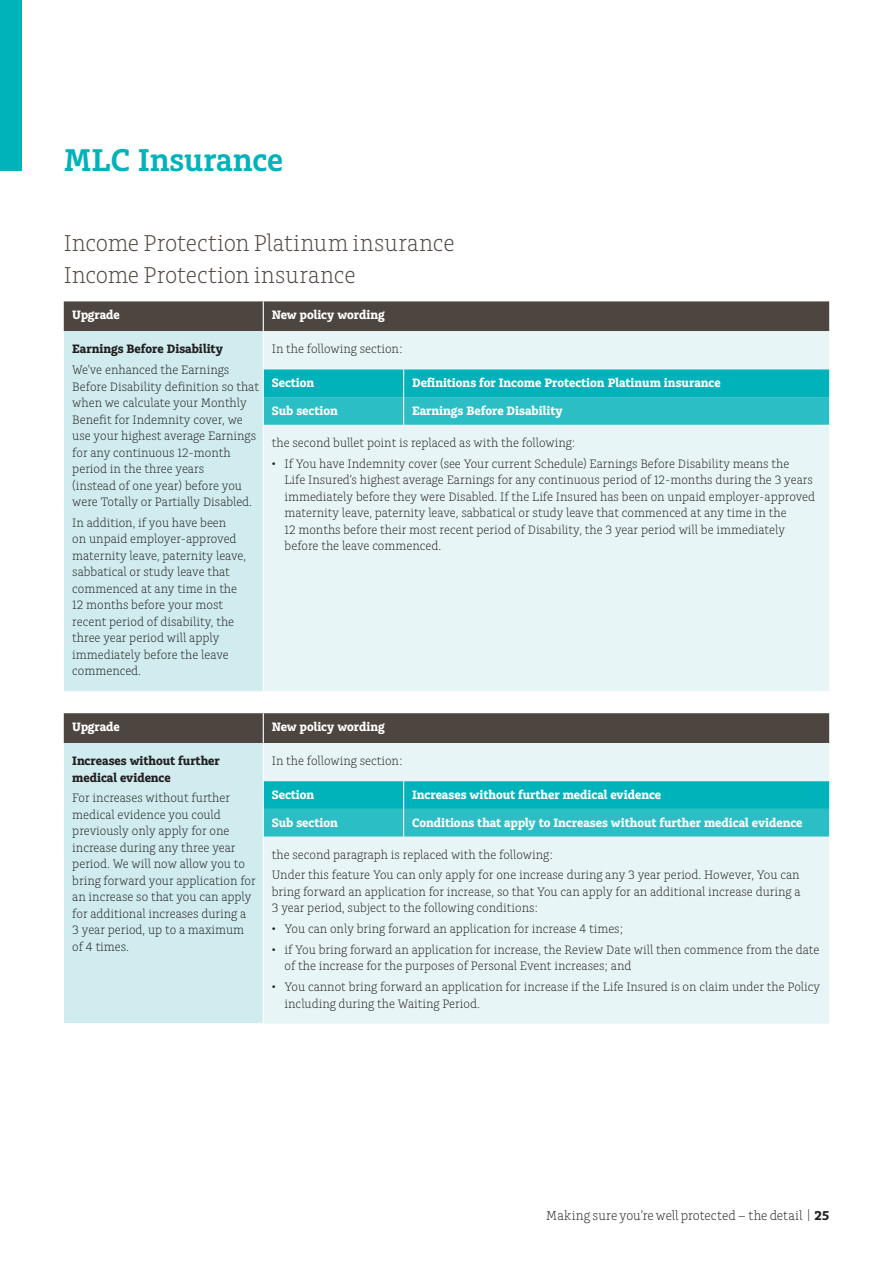
<style>
.page{position:relative;width:893px;height:1263px;background:#fff}
.page>*{position:absolute;margin:0;border:0;box-sizing:border-box;transform-origin:0 0}
.t1{font:600 33px "Charlie Std";letter-spacing:-.005em;color:#00b2b9}
.t2{font:300 24px/31.2px "Charlie Std";letter-spacing:-.005em;color:#4d453f}
.t3{font:300 13.5px "Charlie Std";color:#231f20}
.t4{font:300 12.75px/16.5px "Charlie Std";color:#231f20}
.t5{font:700 12.75px "Charlie Std";color:#fff}
.t6{font:700 12.75px/16.5px "Charlie Std";color:#231f20}
.s1{font-weight:700}
</style>
<div class="page">
<div style="left:0;top:0;width:21px;height:171px;background:#00b2b9"></div>
<div style="left:64px;top:301px;width:765px;height:30px;background:#4d453f"></div>
<div style="left:64px;top:331px;width:199px;height:360px;background:#d0ecee"></div>
<div style="left:264px;top:331px;width:565px;height:360px;background:#e7f5f6"></div>
<svg style="left:263px;top:369px;width:566px;height:56px;background:#19b9c0"></svg>
<hr style="left:263px;top:301px;width:1px;height:30px;background:#fff">
<div style="left:64px;top:713px;width:765px;height:30px;background:#4d453f"></div>
<div style="left:64px;top:743px;width:199px;height:280px;background:#d0ecee"></div>
<div style="left:264px;top:743px;width:565px;height:280px;background:#e7f5f6"></div>
<hr style="left:263px;top:713px;width:1px;height:30px;background:#fff">
<svg style="left:263px;top:781px;width:566px;height:55px;background:#17b8bf"></svg>
<h1 class="t1" style="left:64px;top:141px;width:221px">MLC Insurance</h1>
<h2 class="t2" style="left:64px;top:228px;width:392px">Income Protection Platinum insurance<br>Income Protection insurance</h2>
<p class="t5" style="left:72px;top:308px;width:49px">Upgrade</p>
<p class="t5" style="left:272px;top:308px;width:115px">New policy wording</p>
<p class="t6" style="left:72px;top:341px;width:152px">Earnings Before Disability</p>
<p class="t4" style="left:72px;top:362px;width:188px">We’ve enhanced the Earnings<br>Before Disability definition so that when we calculate your Monthly<br>Benefit for Indemnity cover, we use your highest average Earnings for any continuous 12-month period in the three years<br>(instead of one year) before you were Totally or Partially Disabled.</p>
<p class="t4" style="left:72px;top:514px;width:175px">In addition, if you have been<br>on unpaid employer-approved maternity leave, paternity leave, sabbatical or study leave that commenced at any time in the<br>12 months before your most recent period of disability, the three year period will apply immediately before the leave commenced.</p>
<p class="t4" style="left:272px;top:341px;width:132px">In the following section:</p>
<p class="t5" style="left:272px;top:376px;width:44px">Section</p>
<p class="t5" style="left:412px;top:376px;width:310px">Definitions for Income Protection Platinum insurance</p>
<p class="t5" style="left:272px;top:403px;width:67px">Sub section</p>
<p class="t5" style="left:412px;top:403px;width:152px">Earnings Before Disability</p>
<p class="t4" style="left:272px;top:434px;width:305px">the second bullet point is replaced as with the following:</p>
<p class="t4" style="left:285px;top:455px;width:532px;text-indent:-13px">• If You have Indemnity cover (see Your current Schedule) Earnings Before Disability means the<br>Life Insured’s highest average Earnings for any continuous period of 12-months during the 3 years immediately before they were Disabled. If the Life Insured has been on unpaid employer-approved maternity leave, paternity leave, sabbatical or study leave that commenced at any time in the<br>12 months before their most recent period of Disability, the 3 year period will be immediately before the leave commenced.</p>
<p class="t5" style="left:72px;top:719px;width:49px">Upgrade</p>
<p class="t5" style="left:272px;top:719px;width:115px">New policy wording</p>
<p class="t6" style="left:72px;top:753px;width:149px">Increases without further medical evidence</p>
<p class="t4" style="left:72px;top:790px;width:185px">For increases without further medical evidence you could previously only apply for one increase during any three year period. We will now allow you to bring forward your application for an increase so that you can apply for additional increases during a<br>3 year period, up to a maximum of 4 times.</p>
<p class="t4" style="left:272px;top:753px;width:132px">In the following section:</p>
<p class="t5" style="left:272px;top:787px;width:44px">Section</p>
<p class="t5" style="left:412px;top:787px;width:251px">Increases without further medical evidence</p>
<p class="t5" style="left:272px;top:815px;width:67px">Sub section</p>
<p class="t5" style="left:412px;top:815px;width:392px">Conditions that apply to Increases without further medical evidence</p>
<p class="t4" style="left:272px;top:844px;width:529px;line-height:20.7px">the second paragraph is replaced with the following:<br>Under this feature You can only apply for one increase during any 3 year period. However, You can</p>
<p class="t4" style="left:272px;top:883px;width:530px">bring forward an application for increase, so that You can apply for an additional increase during a<br>3 year period, subject to the following conditions:</p>
<p class="t4" style="left:272px;top:921px;width:353px">• You can only bring forward an application for increase 4 times;</p>
<p class="t4" style="left:285px;top:941px;width:536px;text-indent:-13px">• if You bring forward an application for increase, the Review Date will then commence from the date of the increase for the purposes of Personal Event increases; and</p>
<p class="t4" style="left:285px;top:979px;width:537px;text-indent:-13px">• You cannot bring forward an application for increase if the Life Insured is on claim under the Policy including during the Waiting Period.</p>
<p class="t3" style="left:546px;top:1208px;width:284px">Making sure you’re well protected – the detail | <span class="s1">25</span></p>
</div>
